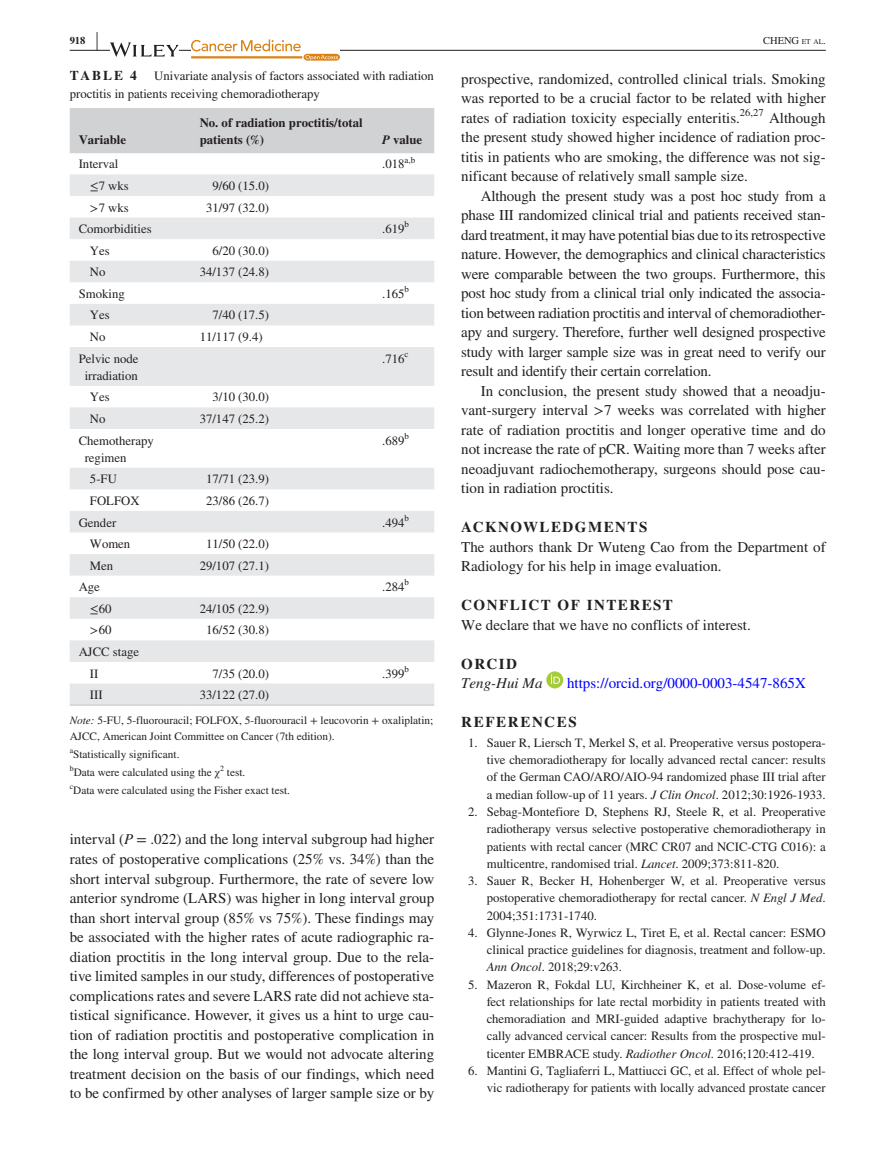
<style>
.page{position:relative;width:893px;height:1174px;background:#fff}
.page>*{position:absolute;margin:0;border:0;box-sizing:border-box;transform-origin:0 0}
.t1{font:700 25.95px "STIX";color:#231f20;scale:.36 1}
.t2{font:15px/19.5px "STIX";color:#231f20;text-align:justify}
.t3{font:700 15px "STIX";letter-spacing:.1em;color:#231f20}
.t4{font:15px "STIX";color:#00f}
.t5{font:italic 15px "STIX";color:#231f20}
.t6{font:700 13.5px "STIX";letter-spacing:.14em;color:#231f20}
.t7{font:12.75px/17.2px "STIX";color:#231f20;text-align:justify}
.t8{font:700 12.75px/17.2px "STIX";color:#231f20}
.t9{font:11.25px/15.8px "STIX";color:#231f20}
.t10{font:10.5px "STIX";color:#231f20}
.t11{font:10.5px "STIX";color:#231f20}
.t12{font:700 10.5px "STIX";color:#231f20}
.t13{font:8.85px "STIX";color:#231f20}
.t14{font:7.8px "STIX";color:#231f20}
.s1{font-size:7.35px}
.s2{font-style:italic}
</style>
<div class="page">
<hr style="left:70px;top:50px;width:756px;height:1px;background:#231f20">
<svg style="left:110px;top:42px;width:69px;height:15px"></svg>
<svg style="left:191px;top:39px;width:149px;height:22px"></svg>
<div style="left:546px;top:671px;width:17px;height:17px;background:#a5cd39;border-radius:50%"></div>
<svg style="left:551px;top:674px;width:9px;height:10px"></svg>
<div style="left:70px;top:108px;width:364px;height:45px;background:#d1d2d4"></div>
<svg style="left:70px;top:174px;width:364px;height:530px;fill:#e7e8ea"></svg>
<hr style="left:70px;top:704px;width:121px;height:2px;background:#d1d2d4">
<hr style="left:191px;top:704px;width:182px;height:2px;background:#d1d2d4">
<hr style="left:373px;top:704px;width:61px;height:2px;background:#d1d2d4">
<p class="t12" style="left:70px;top:34px;width:17px">918</p>
<h1 class="t1" style="left:96px;top:26px;width:7px">|</h1>
<p class="t10" style="left:763px;top:33px;width:64px">CHENG <span class="s1">et al</span>.</p>
<p class="t6" style="left:70px;top:68px;width:69px">TABLE 4</p>
<p class="t7" style="left:70px;top:68px;width:366px;line-height:18px;text-indent:85px">Univariate analysis of factors associated with radiation proctitis in patients receiving chemoradiotherapy</p>
<p class="t8" style="left:79px;top:131px;width:49px">Variable</p>
<p class="t8" style="left:200px;top:114px;width:164px">No. of radiation proctitis/total patients (%)</p>
<p class="t8" style="left:382px;top:131px;width:42px"><span class="s2">P</span> value</p>
<p class="t7" style="left:79px;top:156px;width:41px">Interval</p>
<p class="t7" style="left:382px;top:156px;width:24px">.018</p>
<p class="t13" style="left:405px;top:154px;width:12px">a,b</p>
<p class="t7" style="left:90px;top:178px;width:40px">≤7 wks</p>
<p class="t7" style="left:212px;top:178px;width:58px">9/60 (15.0)</p>
<p class="t7" style="left:90px;top:199px;width:40px">&gt;7 wks</p>
<p class="t7" style="left:206px;top:199px;width:65px">31/97 (32.0)</p>
<p class="t7" style="left:79px;top:221px;width:74px">Comorbidities</p>
<p class="t7" style="left:382px;top:221px;width:28px">.619<sup>b</sup></p>
<p class="t7" style="left:90px;top:243px;width:21px">Yes</p>
<p class="t7" style="left:212px;top:243px;width:58px">6/20 (30.0)</p>
<p class="t7" style="left:90px;top:264px;width:17px">No</p>
<p class="t7" style="left:200px;top:264px;width:71px">34/137 (24.8)</p>
<p class="t7" style="left:79px;top:286px;width:48px">Smoking</p>
<p class="t7" style="left:382px;top:286px;width:28px">.165<sup>b</sup></p>
<p class="t7" style="left:90px;top:307px;width:21px">Yes</p>
<p class="t7" style="left:212px;top:307px;width:58px">7/40 (17.5)</p>
<p class="t7" style="left:90px;top:329px;width:17px">No</p>
<p class="t7" style="left:200px;top:329px;width:65px">11/117 (9.4)</p>
<p class="t7" style="left:79px;top:350px;width:61px;text-align:center">Pelvic node irradiation</p>
<p class="t7" style="left:382px;top:350px;width:28px">.716<sup>c</sup></p>
<p class="t7" style="left:90px;top:389px;width:21px">Yes</p>
<p class="t7" style="left:212px;top:389px;width:58px">3/10 (30.0)</p>
<p class="t7" style="left:90px;top:411px;width:17px">No</p>
<p class="t7" style="left:200px;top:411px;width:71px">37/147 (25.2)</p>
<p class="t7" style="left:85px;top:432px;width:71px;text-indent:-6px">Chemotherapy regimen</p>
<p class="t7" style="left:382px;top:432px;width:28px">.689<sup>b</sup></p>
<p class="t7" style="left:90px;top:471px;width:28px">5-FU</p>
<p class="t7" style="left:206px;top:471px;width:65px">17/71 (23.9)</p>
<p class="t7" style="left:90px;top:493px;width:51px">FOLFOX</p>
<p class="t7" style="left:206px;top:493px;width:65px">23/86 (26.7)</p>
<p class="t7" style="left:79px;top:514px;width:39px">Gender</p>
<p class="t7" style="left:382px;top:514px;width:28px">.494<sup>b</sup></p>
<p class="t7" style="left:90px;top:536px;width:42px">Women</p>
<p class="t7" style="left:206px;top:536px;width:65px">11/50 (22.0)</p>
<p class="t7" style="left:90px;top:557px;width:25px">Men</p>
<p class="t7" style="left:200px;top:557px;width:71px">29/107 (27.1)</p>
<p class="t7" style="left:79px;top:579px;width:23px">Age</p>
<p class="t7" style="left:382px;top:579px;width:28px">.284<sup>b</sup></p>
<p class="t7" style="left:90px;top:601px;width:23px">≤60</p>
<p class="t7" style="left:200px;top:601px;width:71px">24/105 (22.9)</p>
<p class="t7" style="left:90px;top:622px;width:23px">&gt;60</p>
<p class="t7" style="left:206px;top:622px;width:65px">16/52 (30.8)</p>
<p class="t7" style="left:90px;top:641px;width:51px;line-height:21.6px;text-indent:-11px">AJCC stage<br>II</p>
<p class="t7" style="left:212px;top:665px;width:58px">7/35 (20.0)</p>
<p class="t7" style="left:382px;top:665px;width:28px">.399<sup>b</sup></p>
<p class="t7" style="left:90px;top:687px;width:14px">III</p>
<p class="t7" style="left:200px;top:687px;width:71px">33/122 (27.0)</p>
<p class="t9" style="left:70px;top:713px;width:365px"><span class="s2">Note:</span> 5-FU, 5-fluorouracil; FOLFOX, 5-fluorouracil + leucovorin + oxaliplatin;<br>AJCC, American Joint Committee on Cancer (7th edition).</p>
<p class="t14" style="left:70px;top:744px;width:5px">a</p>
<p class="t9" style="left:73px;top:746px;width:108px">Statistically significant.</p>
<p class="t14" style="left:70px;top:762px;width:5px">b</p>
<p class="t9" style="left:74px;top:764px;width:148px">Data were calculated using the χ</p>
<p class="t14" style="left:220px;top:762px;width:5px">2</p>
<p class="t9" style="left:227px;top:764px;width:20px">test.</p>
<p class="t14" style="left:70px;top:780px;width:5px">c</p>
<p class="t9" style="left:73px;top:782px;width:218px">Data were calculated using the Fisher exact test.</p>
<p class="t2" style="left:70px;top:830px;width:366px">interval (<span class="s2">P</span> = .022) and the long interval subgroup had higher rates of postoperative complications (25% vs. 34%) than the short interval subgroup. Furthermore, the rate of severe low anterior syndrome (LARS) was higher in long interval group than short interval group (85% vs 75%). These findings may be associated with the higher rates of acute radiographic ra&shy;diation proctitis in the long interval group. Due to the rela&shy;tive limited samples in our study, differences of postoperative complications rates and severe LARS rate did not achieve sta&shy;tistical significance. However, it gives us a hint to urge cau&shy;tion of radiation proctitis and postoperative complication in the long interval group. But we would not advocate altering treatment decision on the basis of our findings, which need to be confirmed by other analyses of larger sample size or by</p>
<p class="t2" style="left:461px;top:70px;width:366px">prospective, randomized, controlled clinical trials. Smoking was reported to be a crucial factor to be related with higher rates of radiation toxicity especially enteritis.</p>
<p class="t11" style="left:740px;top:105px;width:25px">26,27</p>
<p class="t2" style="left:461px;top:109px;width:366px;text-indent:308px">Although the present study showed higher incidence of radiation proc&shy;titis in patients who are smoking, the difference was not sig&shy;nificant because of relatively small sample size.</p>
<p class="t2" style="left:461px;top:187px;width:366px;text-indent:19px">Although the present study was a post hoc study from a phase III randomized clinical trial and patients received stan&shy;dard treatment, it may have potential bias due to its retrospective nature. However, the demographics and clinical characteristics were comparable between the two groups. Furthermore, this post hoc study from a clinical trial only indicated the associa&shy;tion between radiation proctitis and interval of chemoradiother&shy;apy and surgery. Therefore, further well designed prospective study with larger sample size was in great need to verify our result and identify their certain correlation.</p>
<p class="t2" style="left:461px;top:382px;width:366px;text-indent:19px">In conclusion, the present study showed that a neoadju&shy;vant-surgery interval &gt;7 weeks was correlated with higher rate of radiation proctitis and longer operative time and do not increase the rate of pCR. Waiting more than 7 weeks after neoadjuvant radiochemotherapy, surgeons should pose cau&shy;tion in radiation proctitis.</p>
<p class="t3" style="left:461px;top:518px;width:188px">ACKNOWLEDGMENTS</p>
<p class="t2" style="left:461px;top:538px;width:366px">The authors thank Dr Wuteng Cao from the Department of<br>Radiology for his help in image evaluation.</p>
<p class="t3" style="left:461px;top:596px;width:213px">CONFLICT OF INTEREST</p>
<p class="t2" style="left:461px;top:616px;width:291px">We declare that we have no conflicts of interest.</p>
<p class="t3" style="left:461px;top:655px;width:57px">ORCID</p>
<p class="t5" style="left:461px;top:673px;width:83px">Teng-Hui Ma</p>
<p class="t4" style="left:567px;top:673px;width:240px">https://orcid.org/0000-0003-4547-865X</p>
<p class="t3" style="left:461px;top:713px;width:117px">REFERENCES</p>
<p class="t7" style="left:487px;top:735px;width:340px;text-indent:-19px">1. Sauer R, Liersch T, Merkel S, et al. Preoperative versus postopera&shy;tive chemoradiotherapy for locally advanced rectal cancer: results of the German CAO/ARO/AIO-94 randomized phase III trial after a median follow-up of 11 years. <span class="s2">J Clin Oncol</span>. 2012;30:1926-1933.</p>
<p class="t7" style="left:487px;top:804px;width:340px;text-indent:-19px">2. Sebag-Montefiore D, Stephens RJ, Steele R, et al. Preoperative radiotherapy versus selective postoperative chemoradiotherapy in patients with rectal cancer (MRC CR07 and NCIC-CTG C016): a multicentre, randomised trial. <span class="s2">Lancet</span>. 2009;373:811-820.</p>
<p class="t7" style="left:487px;top:873px;width:340px;text-indent:-19px">3. Sauer R, Becker H, Hohenberger W, et al. Preoperative versus postoperative chemoradiotherapy for rectal cancer. <span class="s2">N Engl J Med</span>.<br>2004;351:1731-1740.</p>
<p class="t7" style="left:487px;top:924px;width:340px;text-indent:-19px">4. Glynne-Jones R, Wyrwicz L, Tiret E, et al. Rectal cancer: ESMO clinical practice guidelines for diagnosis, treatment and follow-up.<br><span class="s2">Ann Oncol</span>. 2018;29:v263.</p>
<p class="t7" style="left:487px;top:976px;width:341px;text-indent:-19px">5. Mazeron R, Fokdal LU, Kirchheiner K, et al. Dose-volume ef&shy;fect relationships for late rectal morbidity in patients treated with chemoradiation and MRI-guided adaptive brachytherapy for lo&shy;cally advanced cervical cancer: Results from the prospective mul&shy;ticenter EMBRACE study. <span class="s2">Radiother Oncol</span>. 2016;120:412-419.</p>
<p class="t7" style="left:468px;top:1062px;width:359px;text-align:right">6. Mantini G, Tagliaferri L, Mattiucci GC, et al. Effect of whole pel&shy;vic radiotherapy for patients with locally advanced prostate cancer</p>
</div>
